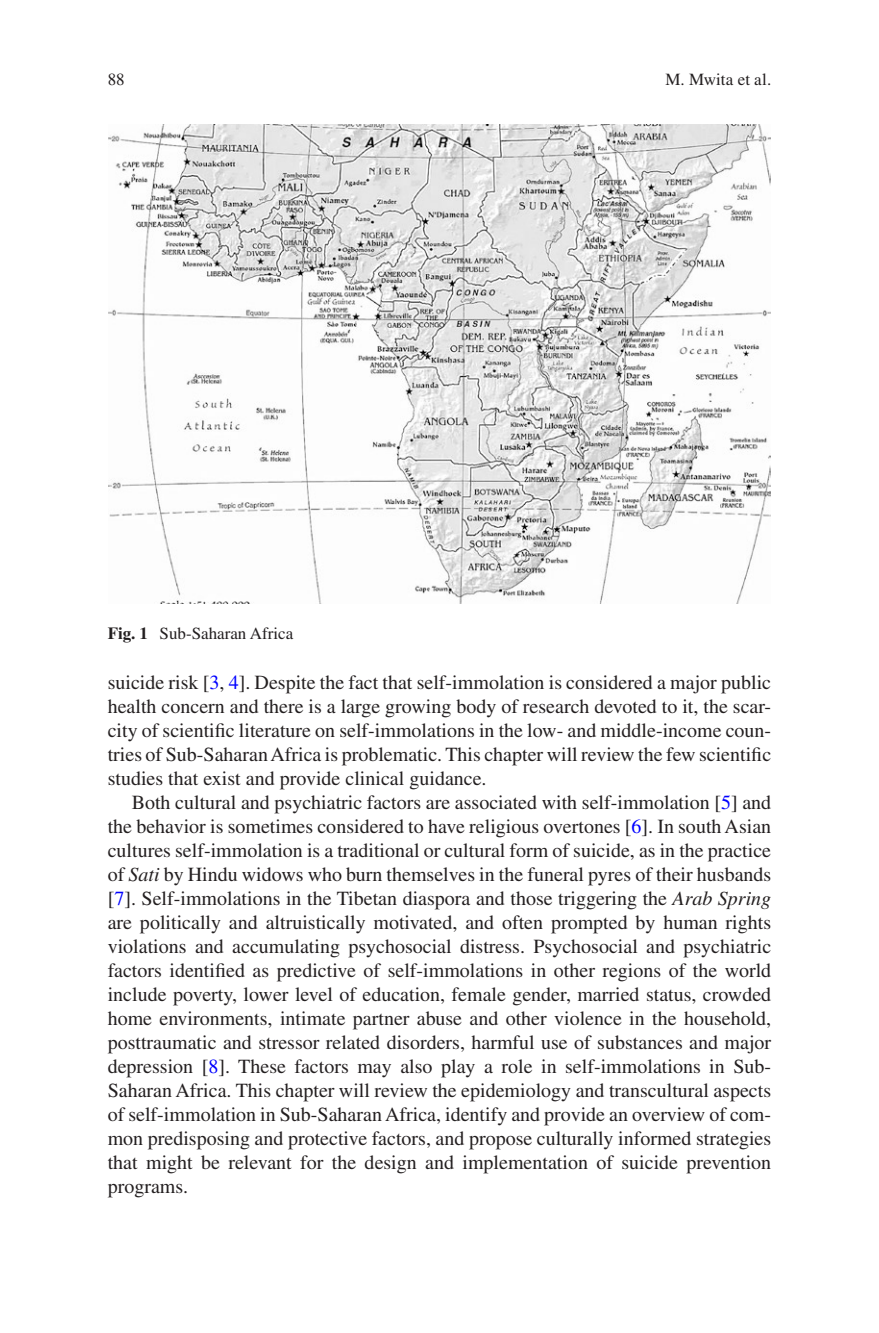
<style>
.page{position:relative;width:879px;height:1333px;background:#fff}
.page>*{position:absolute;margin:0;border:0;box-sizing:border-box;transform-origin:0 0}
.t1{font:20px/24px "Times LT Std";color:#231f20;text-align:justify}
.t2{font:17px "Times LT Std";color:#231f20}
.t3{font:17px "Times LT Std Roman 2";letter-spacing:.005em;color:#231f20}
.s1{font-weight:700}
.s2{color:#00f}
.s3{font-style:italic}
</style>
<div class="page">
<img style="left:108px;top:124px;width:662px;height:479px">
<p class="t2" style="left:108px;top:70px;width:18px">88</p>
<p class="t2" style="left:108px;top:624px;width:187px"><span class="s1">Fig. 1</span> Sub-Saharan Africa</p>
<p class="t3" style="left:665px;top:70px;width:107px">M. Mwita et al.</p>
<p class="t1" style="left:108px;top:670px;width:665px">suicide risk [<span class="s2">3</span>, <span class="s2">4</span>]. Despite the fact that self-immolation is considered a major public health concern and there is a large growing body of research devoted to it, the scar&shy;city of scientific literature on self-immolations in the low- and middle-income coun&shy;tries of Sub-Saharan Africa is problematic. This chapter will review the few scientific studies that exist and provide clinical guidance.</p>
<p class="t1" style="left:108px;top:790px;width:665px;text-indent:24px">Both cultural and psychiatric factors are associated with self-immolation [<span class="s2">5</span>] and the behavior is sometimes considered to have religious overtones [<span class="s2">6</span>]. In south Asian cultures self-immolation is a traditional or cultural form of suicide, as in the practice of <span class="s3">Sati</span> by Hindu widows who burn themselves in the funeral pyres of their husbands [<span class="s2">7</span>]. Self-immolations in the Tibetan diaspora and those triggering the <span class="s3">Arab Spring </span>are politically and altruistically motivated, and often prompted by human rights violations and accumulating psychosocial distress. Psychosocial and psychiatric factors identified as predictive of self-immolations in other regions of the world include poverty, lower level of education, female gender, married status, crowded home environments, intimate partner abuse and other violence in the household, posttraumatic and stressor related disorders, harmful use of substances and major depression [<span class="s2">8</span>]. These factors may also play a role in self-immolations in Sub-Saharan Africa. This chapter will review the epidemiology and transcultural aspects of self-immolation in Sub-Saharan Africa, identify and provide an overview of com&shy;mon predisposing and protective factors, and propose culturally informed strategies that might be relevant for the design and implementation of suicide prevention programs.</p>
</div>
